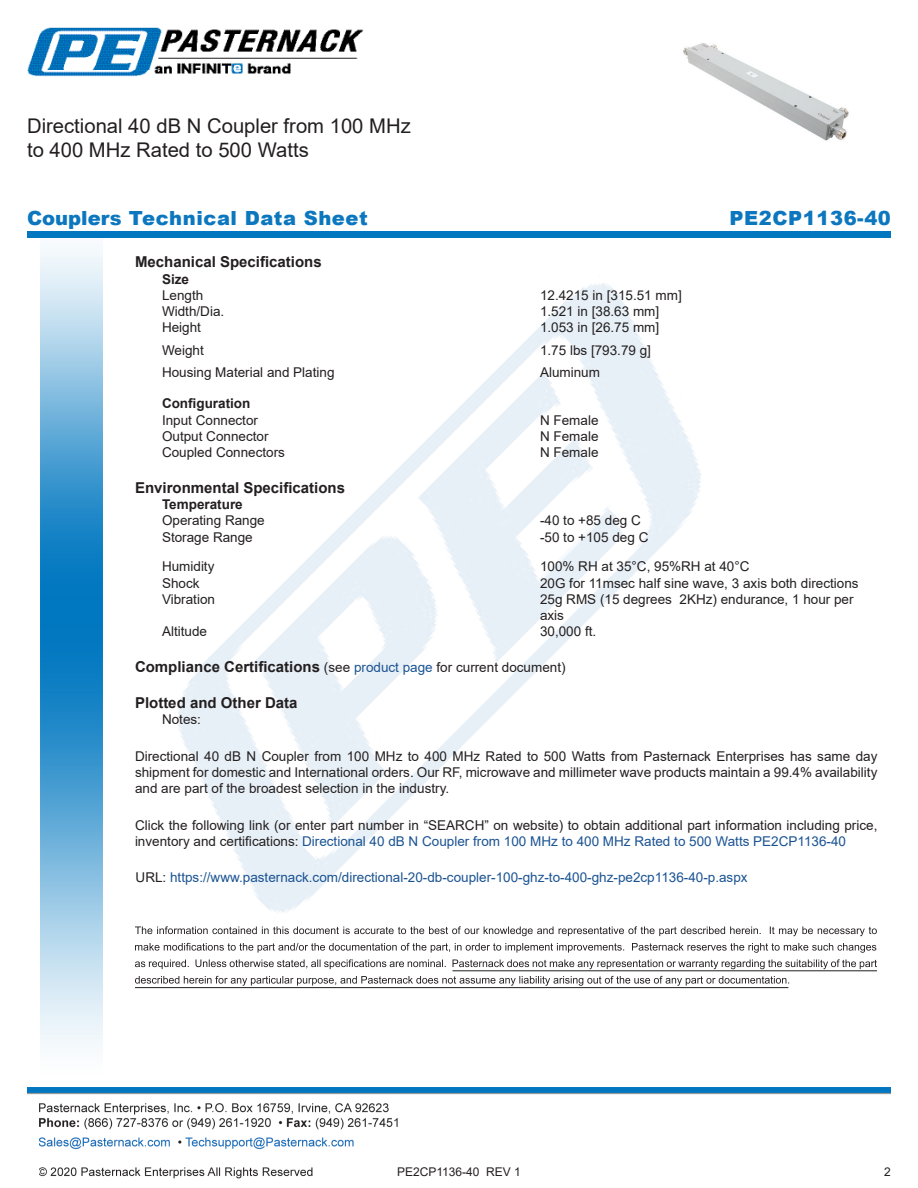
<style>
.page{position:relative;width:918px;height:1188px;background:#fff}
.page>*{position:absolute;margin:0;border:0;box-sizing:border-box;transform-origin:0 0}
.Web_Description_Para{font:20.25px/24.3px "Arial";color:#231f20}
.t1{font:900 19.5px "Arial";letter-spacing:.03em;color:#0c77be}
.Head1_for_Compliance{font:700 15px "Arial";color:#231f20}
.Head1{font:700 15px "Arial";color:#231f20}
.Web_Description_Para-2{font:13.5px/16.2px "Arial";color:#231f20;text-align:justify}
.Specs_Para{font:13.5px/16.2px "Arial";color:#231f20}
.Web_Description_Para-3{font:13.5px "Arial";color:#1a5392}
.Head2_after_Head1{font:700 13.5px "Arial";color:#231f20}
.Head2{font:700 13.5px "Arial";color:#231f20}
.t2{font:12px "Arial";color:#231f20}
.s1{font-weight:400;font-size:13.5px}
.s2{font-weight:400;font-size:13.5px;color:#1a5392}
.s3{color:#1a5392}
.s4{color:#231f20}
</style>
<div class="page">
<img style="left:39px;top:1103px;width:359px;height:76px">
<img style="left:102px;top:248px;width:693px;height:722px">
<img style="left:27px;top:1088px;width:864px;height:7px">
<img style="left:40px;top:237px;width:62px;height:811px">
<div style="left:27px;top:231px;width:864px;height:6px;background:#0177c0"></div>
<img style="left:27px;top:27px;width:337px;height:50px">
<svg style="left:135px;top:926px;width:742px;height:10px"></svg>
<svg style="left:135px;top:943px;width:741px;height:10px"></svg>
<svg style="left:135px;top:959px;width:742px;height:10px"></svg>
<svg style="left:135px;top:976px;width:654px;height:10px"></svg>
<hr style="left:453px;top:970px;width:424px;height:1px;background:#231f20">
<hr style="left:135px;top:987px;width:653px;height:1px;background:#231f20">
<img style="left:683px;top:43px;width:166px;height:98px">
<h1 class="Web_Description_Para" style="left:27px;top:114px;width:385px">Directional 40 dB N Coupler from 100 MHz to 400 MHz Rated to 500 Watts</h1>
<p class="t1" style="left:27px;top:204px;width:342px">Couplers Technical Data Sheet</p>
<p class="t1" style="left:730px;top:204px;width:163px">PE2CP1136-40</p>
<p class="Head1" style="left:135px;top:252px;width:188px">Mechanical Specifications</p>
<p class="Head2_after_Head1" style="left:162px;top:269px;width:29px">Size</p>
<p class="Specs_Para" style="left:162px;top:287px;width:43px">Length</p>
<p class="Specs_Para" style="left:540px;top:287px;width:143px">12.4215 in [315.51 mm]</p>
<p class="Specs_Para" style="left:162px;top:303px;width:64px">Width/Dia.</p>
<p class="Specs_Para" style="left:540px;top:303px;width:121px">1.521 in [38.63 mm]</p>
<p class="Specs_Para" style="left:162px;top:319px;width:41px">Height</p>
<p class="Specs_Para" style="left:540px;top:319px;width:121px">1.053 in [26.75 mm]</p>
<p class="Specs_Para" style="left:162px;top:342px;width:43px">Weight</p>
<p class="Specs_Para" style="left:540px;top:342px;width:113px">1.75 lbs [793.79 g]</p>
<p class="Specs_Para" style="left:162px;top:364px;width:174px">Housing Material and Plating</p>
<p class="Specs_Para" style="left:540px;top:364px;width:62px">Aluminum</p>
<p class="Head2" style="left:162px;top:394px;width:90px">Configuration</p>
<p class="Specs_Para" style="left:162px;top:412px;width:98px">Input Connector</p>
<p class="Specs_Para" style="left:540px;top:412px;width:60px">N Female</p>
<p class="Specs_Para" style="left:162px;top:428px;width:108px">Output Connector</p>
<p class="Specs_Para" style="left:540px;top:428px;width:60px">N Female</p>
<p class="Specs_Para" style="left:162px;top:444px;width:125px">Coupled Connectors</p>
<p class="Specs_Para" style="left:540px;top:444px;width:60px">N Female</p>
<p class="Head1" style="left:135px;top:477px;width:212px">Environmental Specifications</p>
<p class="Head2_after_Head1" style="left:162px;top:495px;width:82px">Temperature</p>
<p class="Specs_Para" style="left:162px;top:512px;width:104px">Operating Range</p>
<p class="Specs_Para" style="left:540px;top:512px;width:102px">-40 to +85 deg C</p>
<p class="Specs_Para" style="left:162px;top:529px;width:92px">Storage Range</p>
<p class="Specs_Para" style="left:540px;top:529px;width:110px">-50 to +105 deg C</p>
<p class="Specs_Para" style="left:162px;top:558px;width:54px">Humidity</p>
<p class="Specs_Para" style="left:540px;top:558px;width:211px">100% RH at 35°C, 95%RH at 40°C</p>
<p class="Specs_Para" style="left:162px;top:575px;width:39px">Shock</p>
<p class="Specs_Para" style="left:540px;top:575px;width:320px">20G for 11msec half sine wave, 3 axis both directions</p>
<p class="Specs_Para" style="left:162px;top:591px;width:55px">Vibration</p>
<p class="Specs_Para" style="left:540px;top:591px;width:315px">25g RMS (15 degrees 2KHz) endurance, 1 hour per axis</p>
<p class="Specs_Para" style="left:162px;top:623px;width:47px">Altitude</p>
<p class="Specs_Para" style="left:540px;top:623px;width:58px">30,000 ft.</p>
<p class="Head1_for_Compliance" style="left:135px;top:656px;width:432px">Compliance Certifications <span class="s1">(see</span> <span class="s2">product page</span> <span class="s1">for current document)</span></p>
<p class="Head1_for_Compliance" style="left:135px;top:692px;width:164px">Plotted and Other Data</p>
<p class="Specs_Para" style="left:162px;top:711px;width:41px">Notes:</p>
<h1 class="Web_Description_Para-2" style="left:135px;top:748px;width:744px">Directional 40 dB N Coupler from 100 MHz to 400 MHz Rated to 500 Watts from Pasternack Enterprises has same day shipment for domestic and International orders. Our RF, microwave and millimeter wave products maintain a 99.4% availability and are part of the broadest selection in the industry.</h1>
<h1 class="Web_Description_Para-2" style="left:135px;top:817px;width:744px">Click the following link (or enter part number in “SEARCH” on website) to obtain additional part information including price, inventory and certifications: <span class="s3">Directional 40 dB N Coupler from 100 MHz to 400 MHz Rated to 500 Watts PE2CP1136-40</span></h1>
<h1 class="Web_Description_Para-3" style="left:136px;top:868px;width:614px"><span class="s4">URL:</span> https://www.pasternack.com/directional-20-db-coupler-100-ghz-to-400-ghz-pe2cp1136-40-p.aspx</h1>
<p class="t2" style="left:397px;top:1163px;width:125px">PE2CP1136-40 REV 1</p>
<p class="t2" style="left:884px;top:1163px;width:8px">2</p>
</div>
